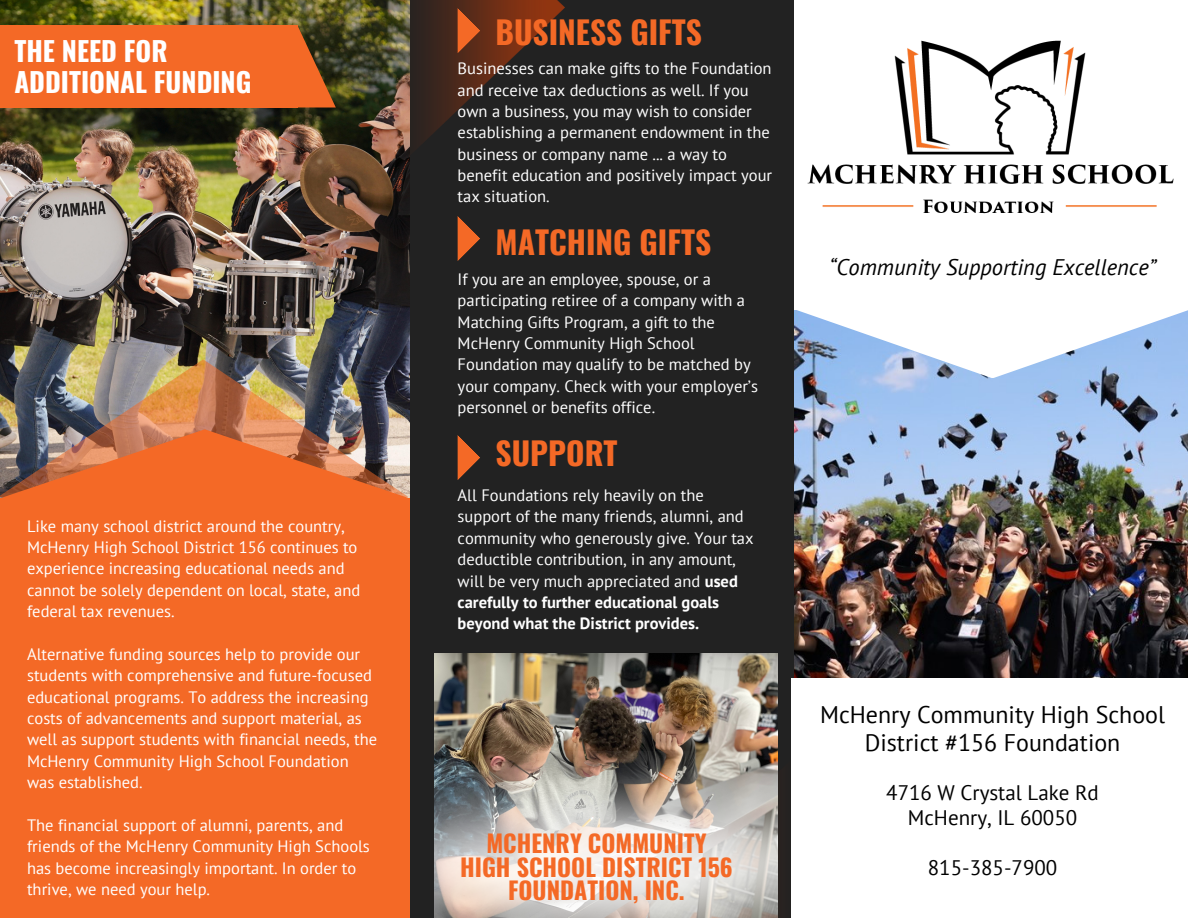
<style>
.page{position:relative;width:1188px;height:918px;background:#222}
.page>*{position:absolute;margin:0;border:0;box-sizing:border-box;transform-origin:0 0}
.t1{font:700 31.5px "Oswald";color:#f46926}
.t2{font:700 27px/31.5px "Oswald";color:#fff}
.t3{font:700 24px/23.7px "Oswald";color:#f46926;text-align:center}
.t4{font:24px/28.2px "PT Sans";color:#000;text-align:center}
.t5{font:italic 22.5px "PT Sans";color:#000}
.t6{font:21px/24.8px "PT Sans";color:#000;text-align:center}
.t7{font:16.5px/21.3px "PT Sans";color:#fff}
.s1{font-weight:700}
</style>
<div class="page">
<img style="left:795px;top:378px;width:393px;height:300px">
<img style="left:0;top:0;width:410px;height:429px">
<div style="left:0;top:498px;width:410px;height:419px;background:#f46926"></div>
<img style="left:0;top:359px;width:409px;height:70px">
<svg style="left:0;top:429px;width:410px;height:69px;background:#cd7248"></svg>
<svg style="left:795px;top:318px;width:393px;height:60px;background:#c3d5ee"></svg>
<div style="left:0;top:25px;width:297px;height:83px;background:#f46926"></div>
<svg style="left:297px;top:25px;width:39px;height:83px;background:#924e1f"></svg>
<img style="left:396px;top:0;width:169px;height:168px">
<div style="left:791px;top:678px;width:397px;height:240px;background:#fff"></div>
<svg style="left:458px;top:8px;width:23px;height:46px"></svg>
<svg style="left:458px;top:216px;width:22px;height:45px"></svg>
<svg style="left:458px;top:435px;width:22px;height:45px"></svg>
<img style="left:794px;top:0;width:394px;height:318px">
<img style="left:435px;top:654px;width:342px;height:98px">
<img style="left:435px;top:752px;width:343px;height:166px">
<p class="t2" style="left:14px;top:34px;width:239px">THE NEED FOR<br>ADDITIONAL FUNDING</p>
<h1 class="t7" style="left:27px;top:515px;width:335px">Like many school district around the country, McHenry High School District 156 continues to experience increasing educational needs and cannot be solely dependent on local, state, and federal tax revenues.</h1>
<p class="t7" style="left:27px;top:643px;width:352px">Alternative funding sources help to provide our students with comprehensive and future-focused educational programs. To address the increasing costs of advancements and support material, as well as support students with financial needs, the McHenry Community High School Foundation was established.</p>
<p class="t7" style="left:27px;top:814px;width:344px">The financial support of alumni, parents, and friends of the McHenry Community High Schools has become increasingly important. In order to thrive, we need your help.</p>
<p class="t1" style="left:496px;top:7px;width:208px">BUSINESS GIFTS</p>
<h3 class="t7" style="left:458px;top:57px;width:316px">Businesses can make gifts to the Foundation and receive tax deductions as well. If you own a business, you may wish to consider establishing a permanent endowment in the business or company name ... a way to benefit education and positively impact your tax situation.</h3>
<h4 class="t1" style="left:496px;top:217px;width:217px">MATCHING GIFTS</h4>
<h5 class="t7" style="left:458px;top:268px;width:302px">If you are an employee, spouse, or a participating retiree of a company with a Matching Gifts Program, a gift to the McHenry Community High School Foundation may qualify to be matched by your company. Check with your employer’s personnel or benefits office.</h5>
<p class="t1" style="left:496px;top:428px;width:124px">SUPPORT</p>
<h5 class="t7" style="left:458px;top:484px;width:297px">All Foundations rely heavily on the support of the many friends, alumni, and community who generously give. Your tax deductible contribution, in any amount, will be very much appreciated and <span class="s1">used carefully to further educational goals beyond what the District provides.</span></h5>
<h1 class="t3" style="left:460px;top:830px;width:274px">MCHENRY COMMUNITY<br>HIGH SCHOOL DISTRICT 156<br>FOUNDATION, INC.</h1>
<p class="t5" style="left:829px;top:252px;width:329px">“Community Supporting Excellence”</p>
<p class="t4" style="left:820px;top:700px;width:347px">McHenry Community High School<br>District #156 Foundation</p>
<p class="t6" style="left:886px;top:780px;width:214px">4716 W Crystal Lake Rd<br>McHenry, IL 60050</p>
<p class="t6" style="left:928px;top:854px;width:131px">815-385-7900</p>
</div>
